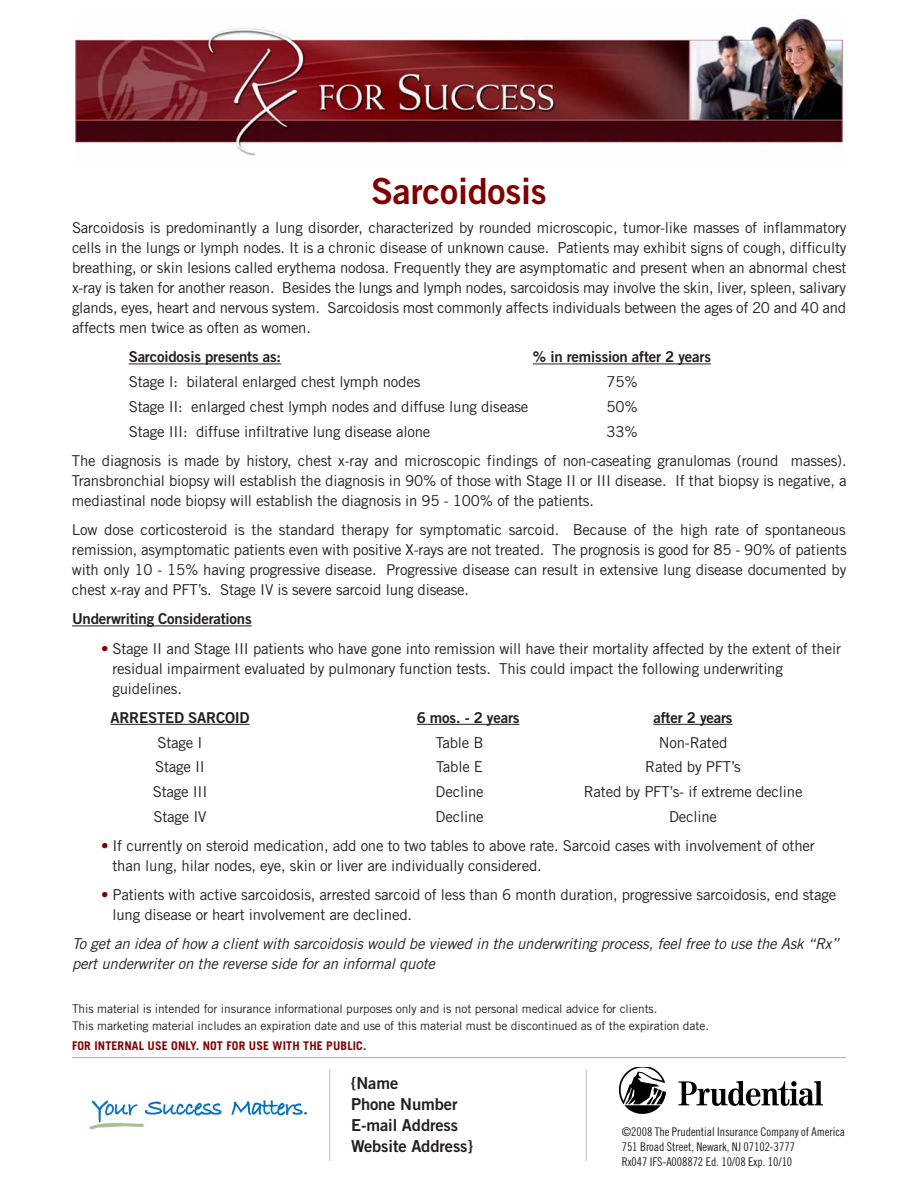
<style>
.page{position:relative;width:918px;height:1188px;background:#fff}
.page>*{position:absolute;margin:0;border:0;box-sizing:border-box;transform-origin:0 0}
.t1{font:36px "Trade Gothic Bold Two";letter-spacing:-.005em;color:#800000}
.t2{font:16.5px/21px "Trade Gothic Bold Two";letter-spacing:-.005em;color:#231f20}
.t3{font:15px/20.1px "Trade Gothic";letter-spacing:-.01em;color:#231f20}
.t4{font:italic 15px/20.1px "Trade Gothic";letter-spacing:-.01em;color:#231f20}
.t5{font:15px "Trade Gothic Bold Two";letter-spacing:-.01em;color:#231f20}
.t6{font:12px/17.5px "Trade Gothic";letter-spacing:-.005em;color:#231f20}
.t7{font:12px/15px "Trade Gothic Cond Eighteen";letter-spacing:-.005em;color:#231f20}
.t8{font:700 12px "Trade Gothic";letter-spacing:.01em;color:#800000}
.s1{color:#800000}
</style>
<div class="page">
<hr style="left:72px;top:1057px;width:774px;height:1px;background:#a8a9ad">
<svg style="left:129px;top:364px;width:21px;height:1px"></svg>
<hr style="left:150px;top:364px;width:68px;height:1px;background:#231f20">
<hr style="left:218px;top:364px;width:63px;height:1px;background:#231f20">
<hr style="left:533px;top:364px;width:39px;height:1px;background:#231f20">
<hr style="left:572px;top:364px;width:139px;height:1px;background:#231f20">
<hr style="left:72px;top:626px;width:39px;height:1px;background:#231f20">
<hr style="left:111px;top:626px;width:141px;height:1px;background:#231f20">
<hr style="left:110px;top:724px;width:140px;height:1px;background:#231f20">
<hr style="left:417px;top:724px;width:103px;height:1px;background:#231f20">
<hr style="left:653px;top:724px;width:80px;height:1px;background:#231f20">
<hr style="left:586px;top:1070px;width:1px;height:91px;background:#bcbdc0">
<hr style="left:329px;top:1070px;width:1px;height:91px;background:#bcbdc0">
<img style="left:620px;top:1067px;width:203px;height:47px">
<img style="left:89px;top:1100px;width:219px;height:30px">
<img style="left:76px;top:18px;width:766px;height:138px">
<h1 class="t1" style="left:371px;top:178px;width:177px">Sarcoidosis</h1>
<p class="t3" style="left:72px;top:219px;width:776px;text-align:justify">Sarcoidosis is predominantly a lung disorder, characterized by rounded microscopic, tumor-like masses of inflammatory cells in the lungs or lymph nodes. It is a chronic disease of unknown cause. Patients may exhibit signs of cough, difficulty breathing, or skin lesions called erythema nodosa. Frequently they are asymptomatic and present when an abnormal chest x-ray is taken for another reason. Besides the lungs and lymph nodes, sarcoidosis may involve the skin, liver, spleen, salivary glands, eyes, heart and nervous system. Sarcoidosis most commonly affects individuals between the ages of 20 and 40 and affects men twice as often as women.</p>
<p class="t5" style="left:129px;top:352px;width:154px">Sarcoidosis presents as:</p>
<p class="t5" style="left:533px;top:352px;width:180px">% in remission after 2 years</p>
<p class="t3" style="left:129px;top:373px;width:293px">Stage I: bilateral enlarged chest lymph nodes</p>
<p class="t3" style="left:607px;top:373px;width:33px">75%</p>
<p class="t3" style="left:129px;top:398px;width:401px">Stage II: enlarged chest lymph nodes and diffuse lung disease</p>
<p class="t3" style="left:607px;top:398px;width:33px">50%</p>
<p class="t3" style="left:129px;top:423px;width:303px">Stage III: diffuse infiltrative lung disease alone</p>
<p class="t3" style="left:72px;top:418px;width:776px;line-height:29.1px;text-indent:535px">33%<br>The diagnosis is made by history, chest x-ray and microscopic findings of non-caseating granulomas (round masses).</p>
<p class="t3" style="left:72px;top:472px;width:776px">Transbronchial biopsy will establish the diagnosis in 90% of those with Stage II or III disease. If that biopsy is negative, a mediastinal node biopsy will establish the diagnosis in 95 - 100% of the patients.</p>
<p class="t3" style="left:72px;top:521px;width:776px;text-align:justify">Low dose corticosteroid is the standard therapy for symptomatic sarcoid. Because of the high rate of spontaneous remission, asymptomatic patients even with positive X-rays are not treated. The prognosis is good for 85 - 90% of patients with only 10 - 15% having progressive disease. Progressive disease can result in extensive lung disease documented by chest x-ray and PFT’s. Stage IV is severe sarcoid lung disease.</p>
<p class="t5" style="left:72px;top:614px;width:181px">Underwriting Considerations</p>
<p class="t3" style="left:112px;top:639px;width:730px;text-indent:-11px"><span class="s1">•</span> Stage II and Stage III patients who have gone into remission will have their mortality affected by the extent of their residual impairment evaluated by pulmonary function tests. This could impact the following underwriting guidelines.</p>
<p class="t5" style="left:110px;top:712px;width:141px">ARRESTED SARCOID</p>
<p class="t5" style="left:417px;top:712px;width:104px">6 mos. - 2 years</p>
<p class="t5" style="left:653px;top:712px;width:81px">after 2 years</p>
<p class="t3" style="left:158px;top:734px;width:47px">Stage I</p>
<p class="t3" style="left:436px;top:734px;width:49px">Table B</p>
<p class="t3" style="left:659px;top:734px;width:70px">Non-Rated</p>
<p class="t3" style="left:155px;top:758px;width:51px">Stage II</p>
<p class="t3" style="left:436px;top:758px;width:48px">Table E</p>
<p class="t3" style="left:645px;top:758px;width:97px">Rated by PFT’s</p>
<p class="t3" style="left:153px;top:783px;width:56px">Stage III</p>
<p class="t3" style="left:436px;top:783px;width:50px">Decline</p>
<p class="t3" style="left:584px;top:783px;width:220px">Rated by PFT’s- if extreme decline</p>
<p class="t3" style="left:153px;top:808px;width:55px">Stage IV</p>
<p class="t3" style="left:436px;top:808px;width:50px">Decline</p>
<p class="t3" style="left:669px;top:808px;width:50px">Decline</p>
<p class="t3" style="left:113px;top:837px;width:704px;text-indent:-11px"><span class="s1">•</span> If currently on steroid medication, add one to two tables to above rate. Sarcoid cases with involvement of other than lung, hilar nodes, eye, skin or liver are individually considered.</p>
<p class="t3" style="left:113px;top:886px;width:725px;text-indent:-11px"><span class="s1">•</span> Patients with active sarcoidosis, arrested sarcoid of less than 6 month duration, progressive sarcoidosis, end stage lung disease or heart involvement are declined.</p>
<p class="t4" style="left:72px;top:935px;width:768px">To get an idea of how a client with sarcoidosis would be viewed in the underwriting process, feel free to use the Ask “Rx” pert underwriter on the reverse side for an informal quote</p>
<p class="t6" style="left:72px;top:1001px;width:638px">This material is intended for insurance informational purposes only and is not personal medical advice for clients.<br>This marketing material includes an expiration date and use of this material must be discontinued as of the expiration date.</p>
<p class="t8" style="left:72px;top:1041px;width:296px">FOR INTERNAL USE ONLY. NOT FOR USE WITH THE PUBLIC.</p>
<p class="t2" style="left:351px;top:1074px;width:123px">{Name<br>Phone Number<br>E-mail Address<br>Website Address}</p>
<p class="t7" style="left:622px;top:1125px;width:225px">©2008 The Prudential Insurance Company of America<br>751 Broad Street, Newark, NJ 07102-3777<br>Rx047 IFS-A008872 Ed. 10/08 Exp. 10/10</p>
</div>
